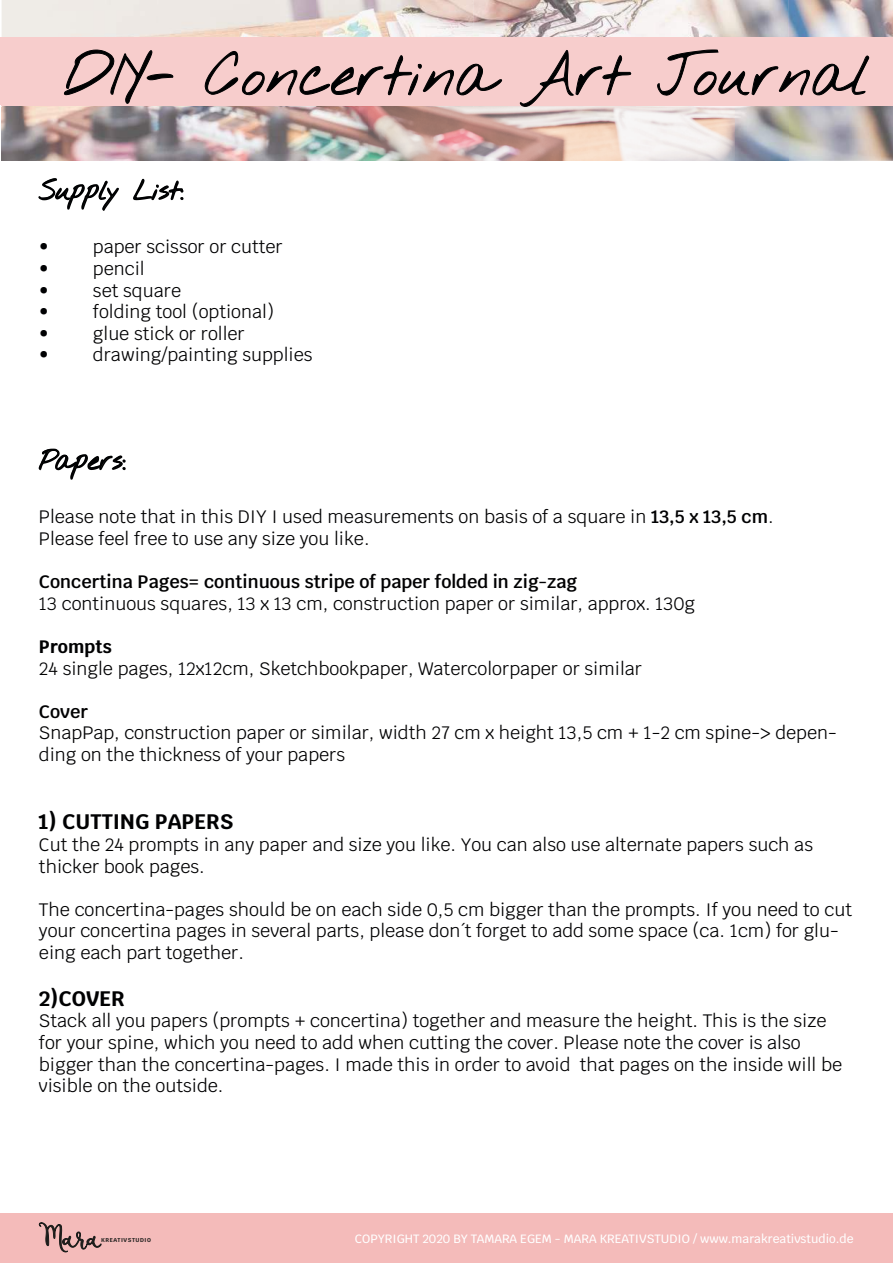
<style>
.page{position:relative;width:893px;height:1263px;background:#fff}
.page>*{position:absolute;margin:0;border:0;box-sizing:border-box;transform-origin:0 0}
.t1{font:58.5px "Nothing You Could Do";color:#000102}
.t2{font:27px "Nothing You Could Do";color:#000102}
.t3{font:700 21px "Krub";color:#000102}
.t4{font:18px/21.6px "Krub";color:#000102}
.t5{font:600 18px "Krub";color:#000102}
.t6{font:700 18px "Krub";color:#000102}
.t7{font:500 12px "Krub";color:#fff}
.t8{font:700 5.7px "Krub";letter-spacing:.1em;color:#1d1d1b}
.s1{font-weight:600}
</style>
<div class="page">
<img style="left:2px;top:0;width:891px;height:161px">
<svg style="left:38px;top:178px;width:81px;height:33px"></svg>
<svg style="left:133px;top:178px;width:51px;height:23px"></svg>
<svg style="left:38px;top:448px;width:88px;height:32px"></svg>
<div style="left:0;top:1213px;width:893px;height:50px;background:#f4bbba"></div>
<svg style="left:38px;top:1222px;width:64px;height:31px"></svg>
<hr style="left:0;top:37px;width:2px;height:68px;background:#f7cdcc">
<div style="left:2px;top:37px;width:262px;height:68px;background:#f7cdcc"></div>
<div style="left:264px;top:37px;width:629px;height:68px;background:#f7cdcc"></div>
<svg style="left:63px;top:49px;width:110px;height:55px;background:#dfb9b8"></svg>
<svg style="left:204px;top:51px;width:298px;height:45px;background:#ddb8b7"></svg>
<svg style="left:520px;top:49px;width:112px;height:58px;background:#e4bebd"></svg>
<svg style="left:657px;top:49px;width:213px;height:47px;background:#ddb8b7"></svg>
<h1 class="t1" style="left:63px;top:50px;width:808px">DIY- Concertina Art Journal</h1>
<h2 class="t2" style="left:39px;top:179px;width:146px">Supply List:</h2>
<p class="t4" style="left:39px;top:237px;width:12px">ï</p>
<p class="t4" style="left:93px;top:237px;width:191px">paper scissor or cutter</p>
<p class="t4" style="left:39px;top:258px;width:12px">ï</p>
<p class="t4" style="left:93px;top:258px;width:53px">pencil</p>
<p class="t4" style="left:39px;top:280px;width:12px">ï</p>
<p class="t4" style="left:93px;top:280px;width:90px">set square</p>
<p class="t4" style="left:39px;top:302px;width:12px">ï</p>
<p class="t4" style="left:93px;top:302px;width:183px">folding tool (optional)</p>
<p class="t4" style="left:39px;top:323px;width:12px">ï</p>
<p class="t4" style="left:93px;top:323px;width:153px">glue stick or roller</p>
<p class="t4" style="left:39px;top:345px;width:12px">ï</p>
<p class="t4" style="left:93px;top:345px;width:221px">drawing/painting supplies</p>
<h2 class="t2" style="left:39px;top:449px;width:88px">Papers:</h2>
<p class="t4" style="left:39px;top:507px;width:736px">Please note that in this DIY I used measurements on basis of a square in <span class="s1">13,5 x 13,5 cm</span>.<br>Please feel free to use any size you like.</p>
<p class="t5" style="left:39px;top:574px;width:540px">Concertina Pages= continuous stripe of paper folded in zig-zag</p>
<p class="t4" style="left:39px;top:593px;width:658px">13 continuous squares, 13 x 13 cm, construction paper or similar, approx. 130g</p>
<p class="t6" style="left:39px;top:637px;width:74px">Prompts</p>
<p class="t4" style="left:39px;top:658px;width:605px">24 single pages, 12x12cm, Sketchbookpaper, Watercolorpaper or similar</p>
<p class="t5" style="left:39px;top:703px;width:51px">Cover</p>
<p class="t4" style="left:39px;top:723px;width:799px">SnapPap, construction paper or similar, width 27 cm x height 13,5 cm + 1-2 cm spine-&gt; depen&shy;ding on the thickness of your papers</p>
<p class="t3" style="left:39px;top:811px;width:196px">1) CUTTING PAPERS</p>
<p class="t4" style="left:39px;top:834px;width:776px">Cut the 24 prompts in any paper and size you like. You can also use alternate papers such as thicker book pages.</p>
<p class="t4" style="left:39px;top:899px;width:815px">The concertina-pages should be on each side 0,5 cm bigger than the prompts. If you need to cut your concertina pages in several parts, please don¥t forget to add some space (ca. 1cm) for glu&shy;eing each part together.</p>
<p class="t3" style="left:39px;top:988px;width:87px">2)COVER</p>
<p class="t4" style="left:39px;top:1011px;width:805px">Stack all you papers (prompts + concertina) together and measure the height. This is the size for your spine, which you need to add when cutting the cover. Please note the cover is also bigger than the concertina-pages. I made this in order to avoid that pages on the inside will be visible on the outside.</p>
<p class="t8" style="left:101px;top:1237px;width:51px">KREATIVSTUDIO</p>
<p class="t7" style="left:355px;top:1231px;width:500px">COPYRIGHT 2020 BY TAMARA EGEM - MARA KREATIVSTUDIO / www.marakreativstudio.de</p>
</div>
